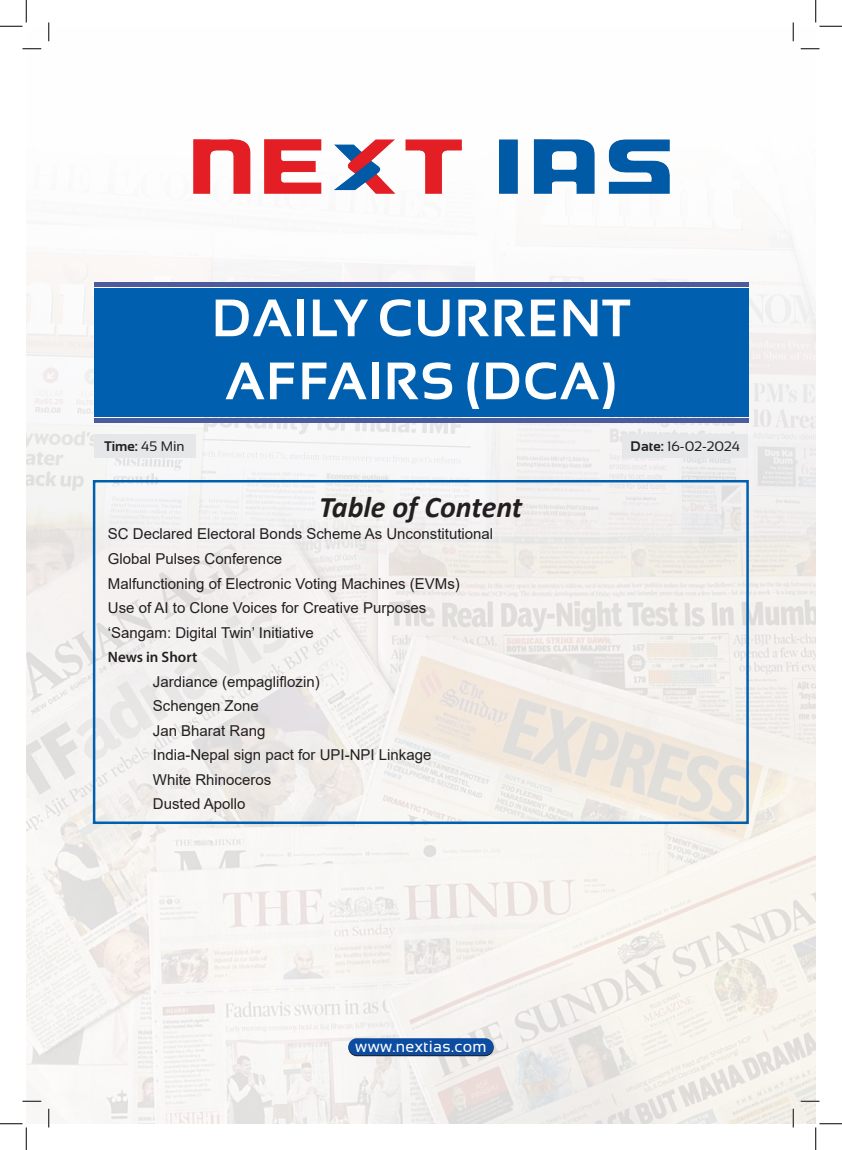
<style>
.page{position:relative;width:842px;height:1150px;background:#fff}
.page>*{position:absolute;margin:0;border:0;box-sizing:border-box;transform-origin:0 0}
.t1{font:700 52.5px/63px "Sansation";letter-spacing:.02em;color:#fff}
.body{font:italic 700 30px "Calibri";color:#231f20}
.t2{font:16px "Sansation";letter-spacing:.02em;color:#fff}
.t3{font:15px "Arial";color:#231f20}
.t4{font:600 15px "Myriad Pro";color:#231f20}
.t5{font:13.75px "Sansation";color:#231f20}
.t6{font:700 13.75px "Sansation";color:#231f20}
.s1{font-weight:400}
.s2{font-weight:700}
</style>
<div class="page">
<img style="left:26px;top:41px;width:789px;height:453px">
<img style="left:26px;top:494px;width:789px;height:630px">
<img style="left:194px;top:140px;width:475px;height:53px">
<div style="left:94px;top:288px;width:654px;height:128px;background:#0060af"></div>
<hr style="left:94px;top:418px;width:654px;height:4px;background:#4d5a9e">
<div style="left:94px;top:282px;width:654px;height:5px;background:#4d5a9e"></div>
<div style="left:93px;top:480px;width:655px;height:344px;border:2px solid #0060af"></div>
<div style="left:94px;top:434px;width:101px;height:23px;background:#e6e7e9"></div>
<div style="left:622px;top:434px;width:126px;height:23px;background:#e6e7e9"></div>
<svg style="left:348px;top:1039px;width:145px;height:17px"></svg>
<div style="left:348px;top:1038px;width:145px;height:17px;background:#0d4da1;border-radius:8px"></div>
<svg style="left:22px;top:48px;width:19px;height:2px"></svg>
<svg style="left:800px;top:48px;width:19px;height:2px"></svg>
<svg style="left:22px;top:1100px;width:19px;height:2px"></svg>
<svg style="left:800px;top:1100px;width:19px;height:2px"></svg>
<svg style="left:48px;top:23px;width:2px;height:18px"></svg>
<svg style="left:48px;top:1109px;width:2px;height:18px"></svg>
<svg style="left:792px;top:23px;width:2px;height:18px"></svg>
<svg style="left:792px;top:1109px;width:2px;height:18px"></svg>
<svg style="left:0;top:0;width:27px;height:27px"></svg>
<svg style="left:0;top:1123px;width:27px;height:27px"></svg>
<svg style="left:815px;top:0;width:27px;height:27px"></svg>
<svg style="left:815px;top:1123px;width:27px;height:27px"></svg>
<p class="t1" style="left:212px;top:286px;width:420px">DAILY CURRENT<br>AFFAIRS (DCA)</p>
<p class="t6" style="left:104px;top:438px;width:82px">Time: <span class="s1">45 Min</span></p>
<p class="t5" style="left:630px;top:438px;width:111px"><span class="s2">Date:</span> 16-02-2024</p>
<p class="body" style="left:319px;top:486px;width:205px">Table of Content</p>
<p class="t3" style="left:108px;top:524px;width:387px">SC Declared Electoral Bonds Scheme As Unconstitutional</p>
<p class="t3" style="left:108px;top:548px;width:176px">Global Pulses Conference</p>
<p class="t3" style="left:108px;top:573px;width:353px">Malfunctioning of Electronic Voting Machines (EVMs)</p>
<p class="t3" style="left:108px;top:597px;width:320px">Use of AI to Clone Voices for Creative Purposes</p>
<p class="t3" style="left:108px;top:622px;width:207px">‘Sangam: Digital Twin’ Initiative</p>
<p class="t4" style="left:108px;top:647px;width:91px">News in Short</p>
<p class="t3" style="left:153px;top:671px;width:168px">Jardiance (empagliflozin)</p>
<p class="t3" style="left:153px;top:695px;width:107px">Schengen Zone</p>
<p class="t3" style="left:153px;top:720px;width:114px">Jan Bharat Rang</p>
<p class="t3" style="left:153px;top:744px;width:280px">India-Nepal sign pact for UPI-NPI Linkage</p>
<p class="t3" style="left:153px;top:769px;width:120px">White Rhinoceros</p>
<p class="t3" style="left:153px;top:793px;width:94px">Dusted Apollo</p>
<p class="t2" style="left:355px;top:1037px;width:133px">www.nextias.com</p>
</div>
